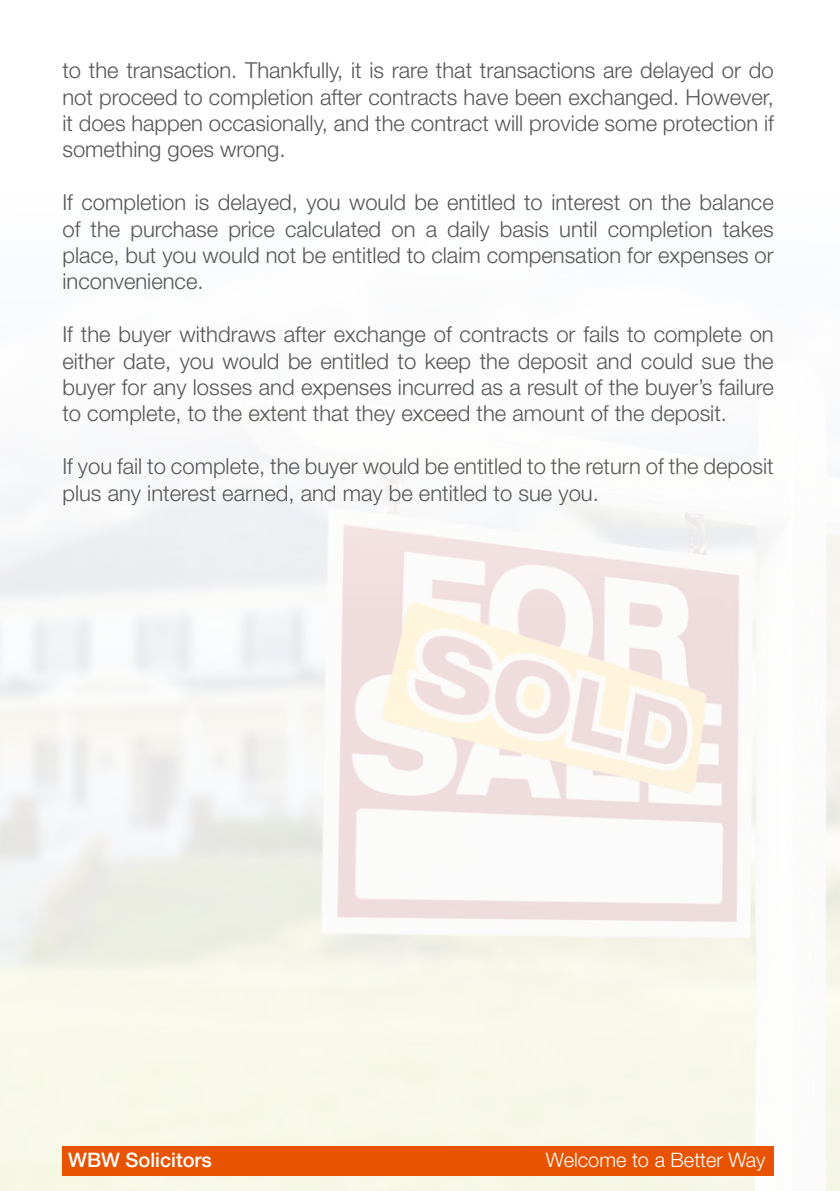
<style>
.page{position:relative;width:840px;height:1191px;background:#fff}
.page>*{position:absolute;margin:0;border:0;box-sizing:border-box;transform-origin:0 0}
.t1{font:300 22px/26.4px "Helvetica Neue LT Std";color:#575756;text-align:justify}
.t2{font:300 20px "Helvetica Neue LT Std";color:#fff}
.t3{font:500 20px "Helvetica Neue LT Std";color:#fff}
</style>
<div class="page">
<img style="left:0;top:450px;width:839px;height:741px">
<div style="left:62px;top:1146px;width:711px;height:29px;background:#e75300"></div>
<p class="t1" style="left:62px;top:57px;width:712px">to the transaction. Thankfully, it is rare that transactions are delayed or do not proceed to completion after contracts have been exchanged. However, it does happen occasionally, and the contract will provide some protection if something goes wrong.</p>
<p class="t1" style="left:62px;top:189px;width:712px">If completion is delayed, you would be entitled to interest on the balance of the purchase price calculated on a daily basis until completion takes place, but you would not be entitled to claim compensation for expenses or inconvenience.</p>
<p class="t1" style="left:62px;top:321px;width:712px">If the buyer withdraws after exchange of contracts or fails to complete on either date, you would be entitled to keep the deposit and could sue the buyer for any losses and expenses incurred as a result of the buyer’s failure to complete, to the extent that they exceed the amount of the deposit.</p>
<p class="t1" style="left:62px;top:453px;width:712px">If you fail to complete, the buyer would be entitled to the return of the deposit plus any interest earned, and may be entitled to sue you.</p>
<p class="t3" style="left:68px;top:1148px;width:145px">WBW Solicitors</p>
<p class="t2" style="left:545px;top:1147px;width:221px">Welcome to a Better Way</p>
</div>
